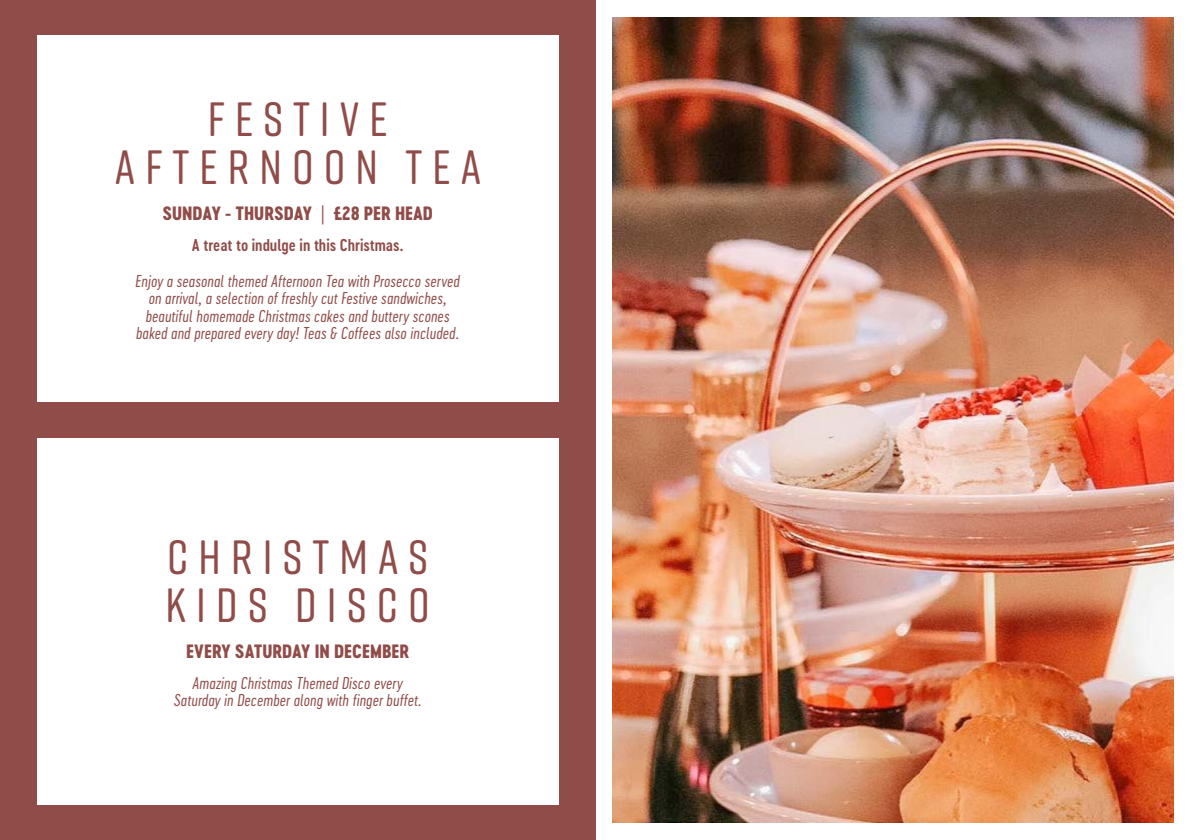
<style>
.page{position:relative;width:1191px;height:840px;background:#fff}
.page>*{position:absolute;margin:0;border:0;box-sizing:border-box;transform-origin:0 0}
.t1{font:500 48px/48px "Rift Soft";letter-spacing:.21em;color:#904c48}
.t2{font:18px "Cervo Neue Extra Bold Neue";color:#904c48}
.t3{font:italic 16px/17.6px "Cervo Neue Light Neue";color:#904c48;text-align:center}
.t4{font:16px "Cervo Neue Semi Bold Neue";color:#904c48}
</style>
<div class="page">
<img style="left:612px;top:17px;width:562px;height:805px">
<div style="left:0;top:0;width:595px;height:839px;background:#904c48"></div>
<div style="left:37px;top:36px;width:521px;height:366px;background:#fff"></div>
<div style="left:37px;top:437px;width:521px;height:366px;background:#fff"></div>
<h1 class="t1" style="left:115px;top:93px;width:270px;text-indent:93px">FE STIVE<br>AF TERNOON</h1>
<h1 class="t1" style="left:405px;top:141px;width:77px">TE A</h1>
<p class="t2" style="left:162px;top:201px;width:272px">SUNDAY - THURSDAY | £28 PER HEAD</p>
<p class="t4" style="left:192px;top:234px;width:213px">A treat to indulge in this Christmas.</p>
<p class="t3" style="left:135px;top:272px;width:326px">Enjoy a seasonal themed Afternoon Tea with Prosecco served on arrival, a selection of freshly cut Festive sandwiches, beautiful homemade Christmas cakes and buttery scones baked and prepared every day! Teas &amp; Coffees also included.</p>
<h1 class="t1" style="left:165px;top:530px;width:264px">C HRISTM AS<br>KID S D ISCO</h1>
<p class="t2" style="left:186px;top:638px;width:224px">EVERY SATURDAY IN DECEMBER</p>
<p class="t3" style="left:174px;top:673px;width:249px">Amazing Christmas Themed Disco every<br>Saturday in December along with finger buffet.</p>
</div>
